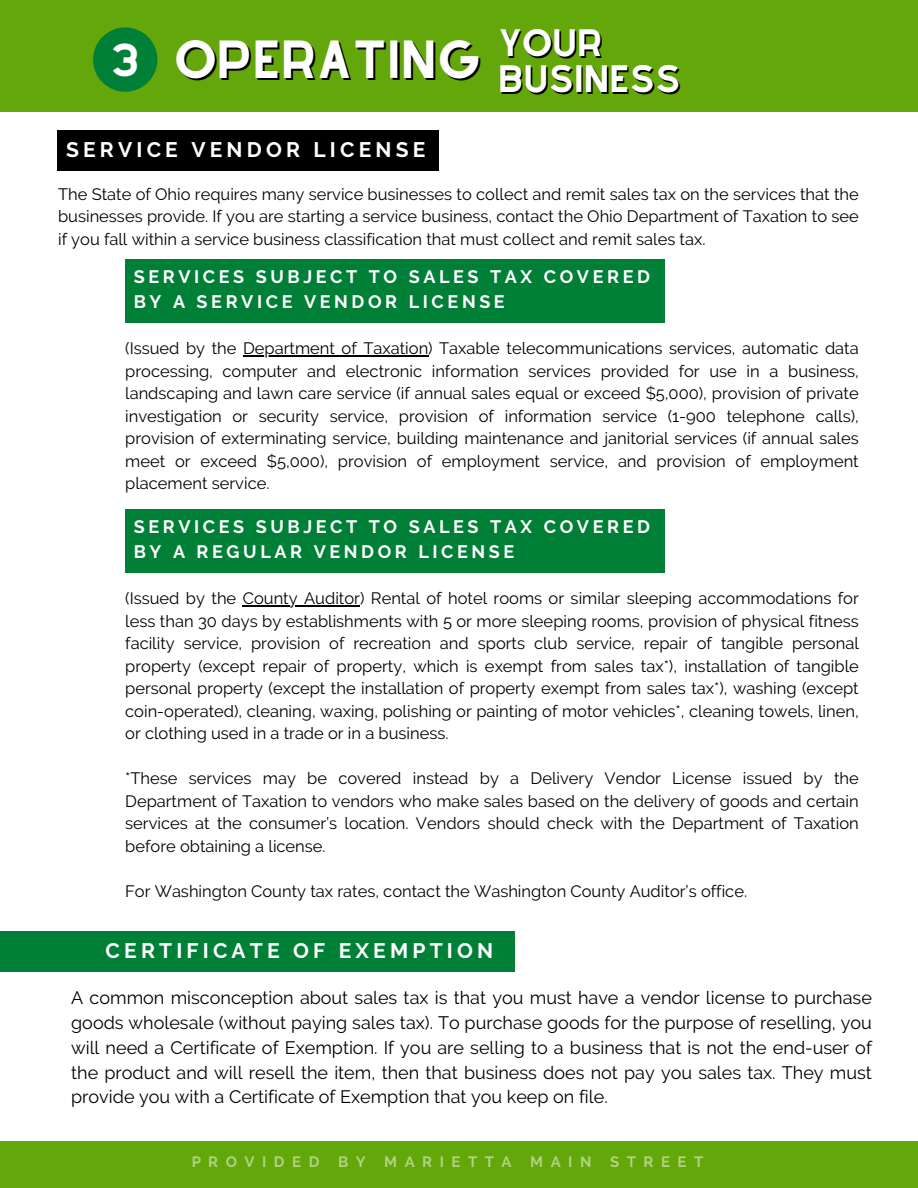
<style>
.page{position:relative;width:918px;height:1188px;background:#fff}
.page>*{position:absolute;margin:0;border:0;box-sizing:border-box;transform-origin:0 0}
.t1{font:46.95px "Alyssum Sans";color:#fff}
.t2{font:33.45px "Alyssum Sans";color:#fff}
.t3{font:700 21px "Raleway";letter-spacing:.2em;color:#fff}
.t4{font:18px/24.8px "Raleway";color:#000;text-align:justify}
.t5{font:700 18px/24.8px "Raleway";letter-spacing:.2em;color:#fff}
.t6{font:16.5px/22.5px "Raleway";color:#000;text-align:justify}
.t7{font:700 15px "Raleway";letter-spacing:.5em;color:#fff}
.s1{font-size:40.2px}
</style>
<div class="page">
<div style="left:0;top:1141px;width:918px;height:47px;background:#63a70a"></div>
<div style="left:0;top:0;width:918px;height:112px;background:#63a70a"></div>
<div style="left:93px;top:27px;width:64px;height:65px;background:#008037;border-radius:50%"></div>
<div style="left:58px;top:130px;width:381px;height:40px;background:#000"></div>
<div style="left:125px;top:259px;width:540px;height:64px;background:#008037"></div>
<hr style="left:243px;top:355px;width:185px;height:2px;background:#000">
<div style="left:125px;top:509px;width:540px;height:64px;background:#008037"></div>
<hr style="left:243px;top:605px;width:117px;height:1px;background:#000">
<div style="left:0;top:931px;width:515px;height:40px;background:#008037"></div>
<h1 class="t1" style="left:111px;top:31px;width:494px"><span class="s1">3</span> OPERATING <sup>YOUR</sup></h1>
<h2 class="t2" style="left:498px;top:59px;width:184px">BUSINESS</h2>
<p class="t3" style="left:66px;top:137px;width:361px">SERVICE VENDOR LICENSE</p>
<p class="t6" style="left:58px;top:183px;width:802px">The State of Ohio requires many service businesses to collect and remit sales tax on the services that the businesses provide. If you are starting a service business, contact the Ohio Department of Taxation to see if you fall within a service business classification that must collect and remit sales tax.</p>
<p class="t5" style="left:134px;top:264px;width:518px">SERVICES SUBJECT TO SALES TAX COVERED<br>BY A SERVICE VENDOR LICENSE</p>
<p class="t6" style="left:125px;top:337px;width:735px">(Issued by the Department of Taxation) Taxable telecommunications services, automatic data processing, computer and electronic information services provided for use in a business, landscaping and lawn care service (if annual sales equal or exceed $5,000), provision of private investigation or security service, provision of information service (1-900 telephone calls), provision of exterminating service, building maintenance and janitorial services (if annual sales meet or exceed $5,000), provision of employment service, and provision of employment placement service.</p>
<p class="t5" style="left:134px;top:514px;width:518px">SERVICES SUBJECT TO SALES TAX COVERED<br>BY A REGULAR VENDOR LICENSE</p>
<p class="t6" style="left:125px;top:587px;width:735px">(Issued by the County Auditor) Rental of hotel rooms or similar sleeping accommodations for less than 30 days by establishments with 5 or more sleeping rooms, provision of physical fitness facility service, provision of recreation and sports club service, repair of tangible personal property (except repair of property, which is exempt from sales tax*), installation of tangible personal property (except the installation of property exempt from sales tax*), washing (except coin-operated), cleaning, waxing, polishing or painting of motor vehicles*, cleaning towels, linen, or clothing used in a trade or in a business.</p>
<p class="t6" style="left:125px;top:767px;width:735px">*These services may be covered instead by a Delivery Vendor License issued by the Department of Taxation to vendors who make sales based on the delivery of goods and certain services at the consumer’s location. Vendors should check with the Department of Taxation before obtaining a license.</p>
<p class="t6" style="left:125px;top:880px;width:623px">For Washington County tax rates, contact the Washington County Auditor’s office.</p>
<p class="t3" style="left:106px;top:938px;width:389px">CERTIFICATE OF EXEMPTION</p>
<p class="t4" style="left:71px;top:986px;width:802px">A common misconception about sales tax is that you must have a vendor license to purchase goods wholesale (without paying sales tax). To purchase goods for the purpose of reselling, you will need a Certificate of Exemption. If you are selling to a business that is not the end-user of the product and will resell the item, then that business does not pay you sales tax. They must provide you with a Certificate of Exemption that you keep on file.</p>
<p class="t7" style="left:191px;top:1153px;width:514px">PROVIDED BY MARIETTA MAIN STREET</p>
</div>
